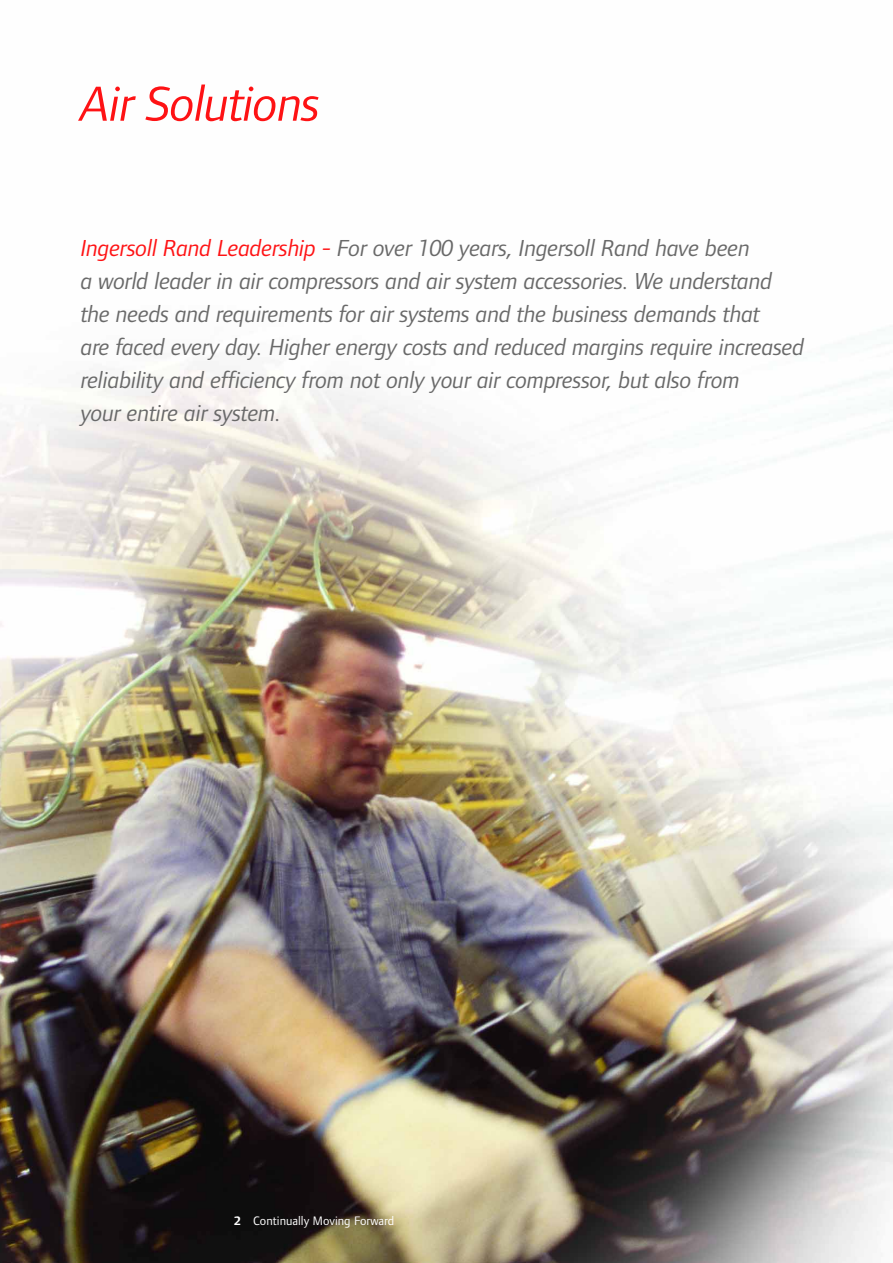
<style>
.page{position:relative;width:893px;height:1263px;background:#fff}
.page>*{position:absolute;margin:0;border:0;box-sizing:border-box;transform-origin:0 0}
.t1{font:italic 51px "Foundry Form Sans";letter-spacing:-.02em;color:#fe1214}
.t2{font:italic 24px/33px "Foundry Form Sans";letter-spacing:-.015em;color:#696969}
.t3{font:12.75px "Foundry Form Sans";color:#fff}
.s1{color:#fe1214}
.s2{font-weight:700}
</style>
<div class="page">
<img style="left:0;top:330px;width:893px;height:933px">
<h1 class="t1" style="left:81px;top:84px;width:241px">Air Solutions</h1>
<p class="t2" style="left:81px;top:234px;width:725px"><span class="s1">Ingersoll Rand Leadership -</span> For over 100 years, Ingersoll Rand have been<br>a world leader in air compressors and air system accessories. We understand the needs and requirements for air systems and the business demands that<br>are faced every day. Higher energy costs and reduced margins require increased reliability and efficiency from not only your air compressor, but also from<br>your entire air system.</p>
<p class="t3" style="left:234px;top:1216px;width:162px"><span class="s2">2</span> Continually Moving Forward</p>
</div>
